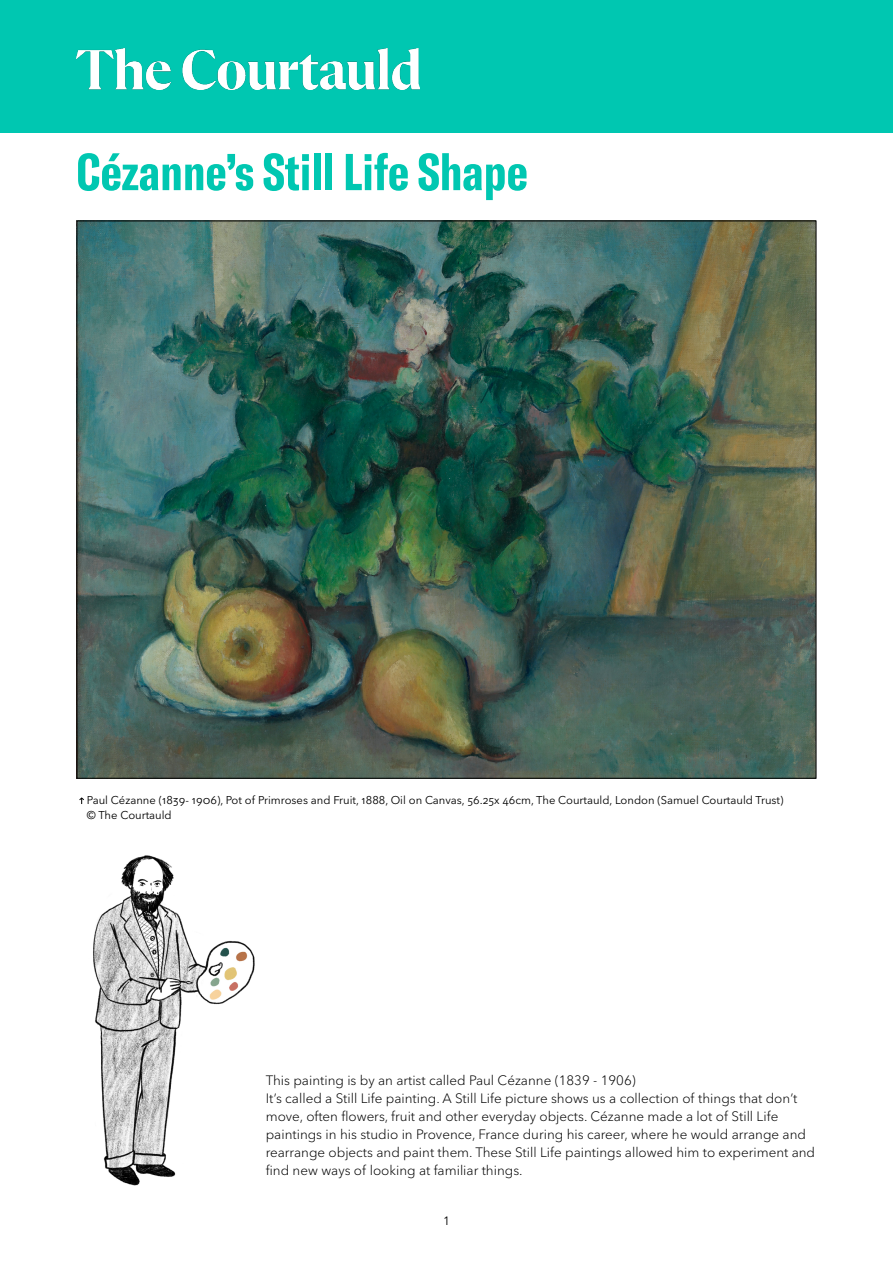
<style>
.page{position:relative;width:893px;height:1263px;background:#fff}
.page>*{position:absolute;margin:0;border:0;box-sizing:border-box;transform-origin:0 0}
.t1{font:700 extra-condensed 51px "GT America";color:#00c7b1}
.t2{font:300 13.5px/18px "Avenir Next LT Pro";color:#000}
.t3{font:12px "Avenir Next LT Pro";color:#000}
.t4{font:11.25px/15px "Avenir Next LT Pro";color:#000}
</style>
<div class="page">
<div style="left:0;top:0;width:893px;height:133px;background:#00c7b1"></div>
<img style="left:77px;top:48px;width:342px;height:42px">
<img style="left:79px;top:223px;width:735px;height:554px">
<svg style="left:79px;top:797px;width:5px;height:7px"></svg>
<img style="left:93px;top:855px;width:162px;height:331px">
<h1 class="t1" style="left:77px;top:141px;width:453px">Cézanne’s Still Life Shape</h1>
<p class="t4" style="left:87px;top:793px;width:698px">Paul Cézanne (1839- 1906), Pot of Primroses and Fruit, 1888, Oil on Canvas, 56.25x 46cm, The Courtauld, London (Samuel Courtauld Trust) © The Courtauld</p>
<p class="t2" style="left:266px;top:1071px;width:551px">This painting is by an artist called Paul Cézanne (1839 - 1906)<br>It’s called a Still Life painting. A Still Life picture shows us a collection of things that don’t move, often flowers, fruit and other everyday objects. Cézanne made a lot of Still Life paintings in his studio in Provence, France during his career, where he would arrange and rearrange objects and paint them. These Still Life paintings allowed him to experiment and find new ways of looking at familiar things.</p>
<p class="t3" style="left:443px;top:1214px;width:8px">1</p>
</div>
